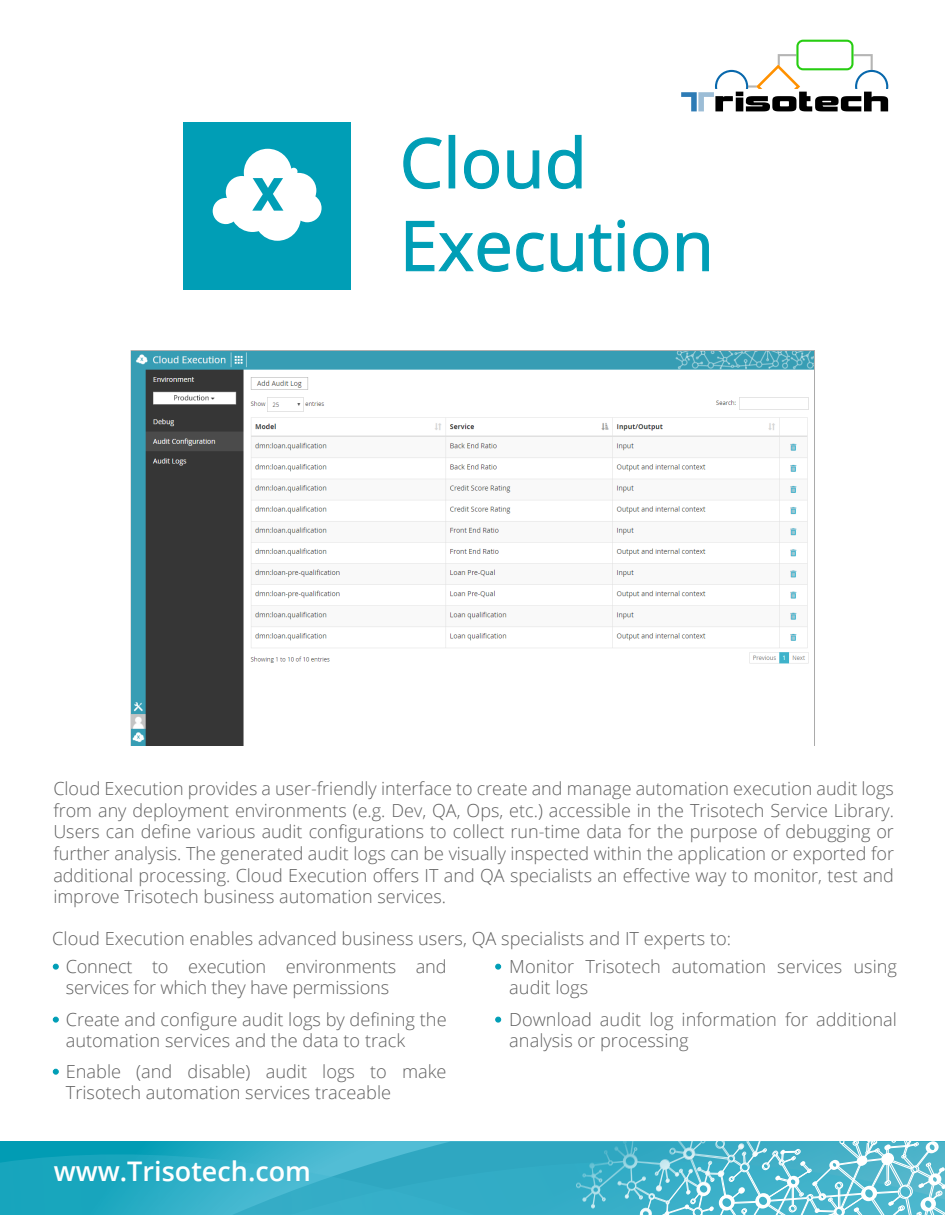
<style>
.page{position:relative;width:945px;height:1215px;background:#fff}
.page>*{position:absolute;margin:0;border:0;box-sizing:border-box;transform-origin:0 0}
.t1{font:69px/82.8px "Open Sans";color:#009eb6}
.t2{font:600 27px "Open Sans";color:#fff}
.t3{font:300 18px/21.6px "Open Sans";color:#616161}
</style>
<div class="page">
<svg style="left:53px;top:964px;width:6px;height:6px"></svg>
<svg style="left:495px;top:964px;width:6px;height:6px"></svg>
<svg style="left:403px;top:137px;width:39px;height:53px"></svg>
<div style="left:449px;top:135px;width:6px;height:53px;border:1px solid #009eb6"></div>
<svg style="left:464px;top:149px;width:35px;height:41px"></svg>
<svg style="left:507px;top:150px;width:33px;height:40px"></svg>
<svg style="left:548px;top:134px;width:34px;height:56px"></svg>
<svg style="left:405px;top:220px;width:105px;height:52px"></svg>
<svg style="left:516px;top:219px;width:110px;height:53px"></svg>
<svg style="left:633px;top:232px;width:36px;height:40px"></svg>
<svg style="left:677px;top:232px;width:32px;height:40px"></svg>
<svg style="left:681px;top:40px;width:207px;height:71px"></svg>
<svg style="left:0;top:1141px;width:945px;height:74px;background:#43b3ca"></svg>
<svg style="left:53px;top:1017px;width:6px;height:6px"></svg>
<svg style="left:53px;top:1069px;width:6px;height:6px"></svg>
<svg style="left:495px;top:1017px;width:6px;height:6px"></svg>
<img style="left:131px;top:351px;width:683px;height:394px">
<div style="left:183px;top:122px;width:168px;height:168px;background:#009eb6"></div>
<svg style="left:213px;top:149px;width:109px;height:92px"></svg>
<h1 class="t1" style="left:400px;top:120px;width:316px">Cloud<br>Execution</h1>
<p class="t3" style="left:53px;top:777px;width:842px;text-align:justify">Cloud Execution provides a user-friendly interface to create and manage automation execution audit logs from any deployment environments (e.g. Dev, QA, Ops, etc.) accessible in the Trisotech Service Library.<br>Users can define various audit configurations to collect run-time data for the purpose of debugging or further analysis. The generated audit logs can be visually inspected within the application or exported for additional processing. Cloud Execution offers IT and QA specialists an effective way to monitor, test and improve Trisotech business automation services.</p>
<p class="t3" style="left:509px;top:923px;width:389px;line-height:28.5px;text-indent:-457px">Cloud Execution enables advanced business users, QA specialists and IT experts to:<br>Monitor Trisotech automation services using</p>
<p class="t3" style="left:509px;top:971px;width:389px;line-height:31.5px">audit logs<br>Download audit log information for additional</p>
<p class="t3" style="left:509px;top:1029px;width:181px">analysis or processing</p>
<p class="t3" style="left:66px;top:956px;width:382px;line-height:21px">Connect to execution environments and services for which they have permissions</p>
<p class="t3" style="left:66px;top:1008px;width:382px;line-height:21px">Create and configure audit logs by defining the automation services and the data to track</p>
<p class="t3" style="left:66px;top:1061px;width:382px;line-height:21px">Enable (and disable) audit logs to make<br>Trisotech automation services traceable</p>
<h2 class="t2" style="left:54px;top:1153px;width:259px">www.Trisotech.com</h2>
</div>
